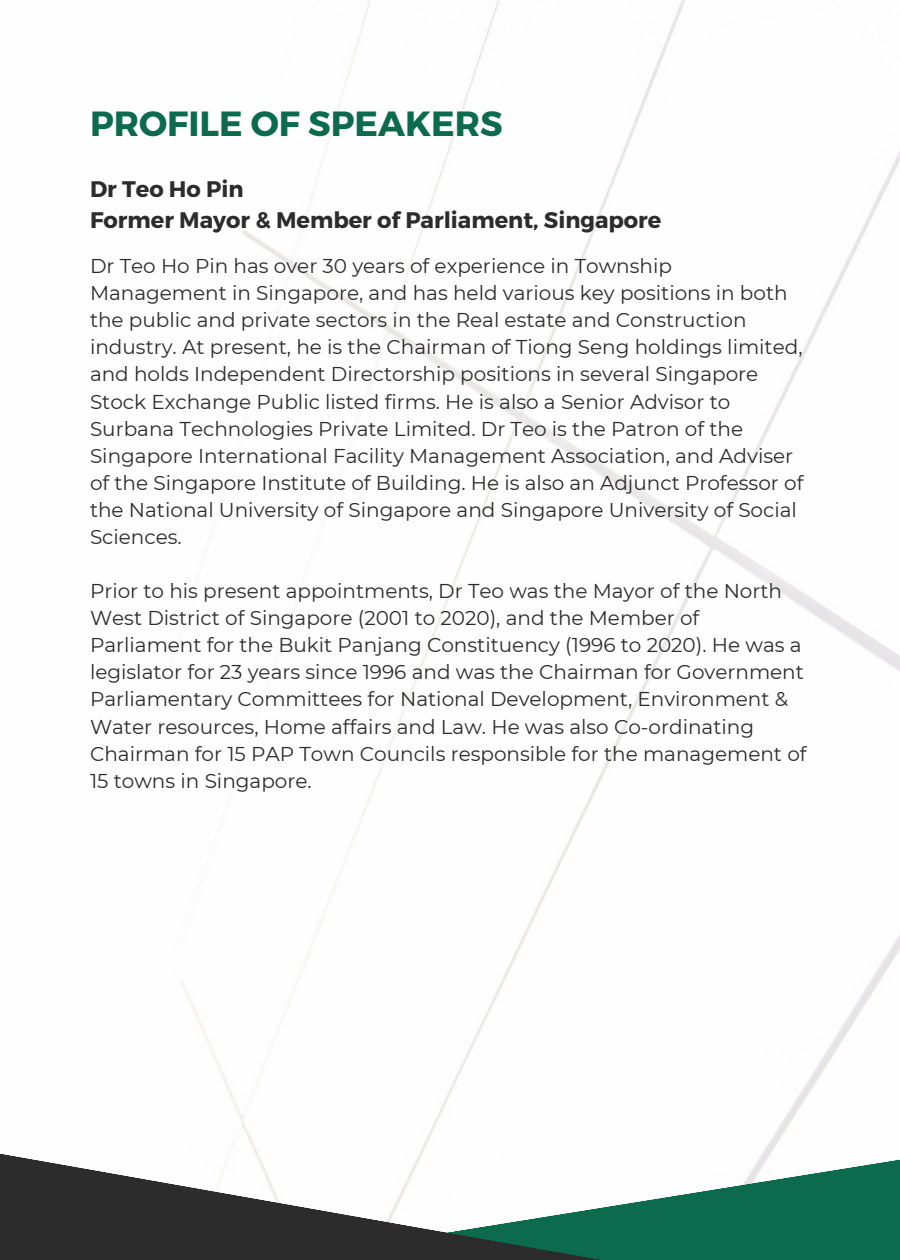
<style>
.page{position:relative;width:900px;height:1260px;background:#fff}
.page>*{position:absolute;margin:0;border:0;box-sizing:border-box;transform-origin:0 0}
.t1{font:700 35px "Montserrat";color:#0c6b4d}
.t2{font:700 22.5px "Montserrat";color:#2c2c2c}
.t3{font:20px/27px "Montserrat";color:#2c2c2c}
</style>
<div class="page">
<svg style="left:0;top:1112px;width:900px;height:148px"></svg>
<p class="t1" style="left:90px;top:101px;width:414px">PROFILE OF SPEAKERS</p>
<p class="t2" style="left:90px;top:174px;width:155px">Dr Teo Ho Pin</p>
<p class="t2" style="left:90px;top:206px;width:573px">Former Mayor &amp; Member of Parliament, Singapore</p>
<p class="t3" style="left:90px;top:252px;width:715px">Dr Teo Ho Pin has over 30 years of experience in Township Management in Singapore, and has held various key positions in both the public and private sectors in the Real estate and Construction industry. At present, he is the Chairman of Tiong Seng holdings limited, and holds Independent Directorship positions in several Singapore Stock Exchange Public listed firms. He is also a Senior Advisor to Surbana Technologies Private Limited. Dr Teo is the Patron of the Singapore International Facility Management Association, and Adviser of the Singapore Institute of Building. He is also an Adjunct Professor of the National University of Singapore and Singapore University of Social Sciences.</p>
<p class="t3" style="left:90px;top:577px;width:718px">Prior to his present appointments, Dr Teo was the Mayor of the North West District of Singapore (2001 to 2020), and the Member of Parliament for the Bukit Panjang Constituency (1996 to 2020). He was a legislator for 23 years since 1996 and was the Chairman for Government Parliamentary Committees for National Development, Environment &amp; Water resources, Home affairs and Law. He was also Co-ordinating Chairman for 15 PAP Town Councils responsible for the management of 15 towns in Singapore.</p>
</div>
